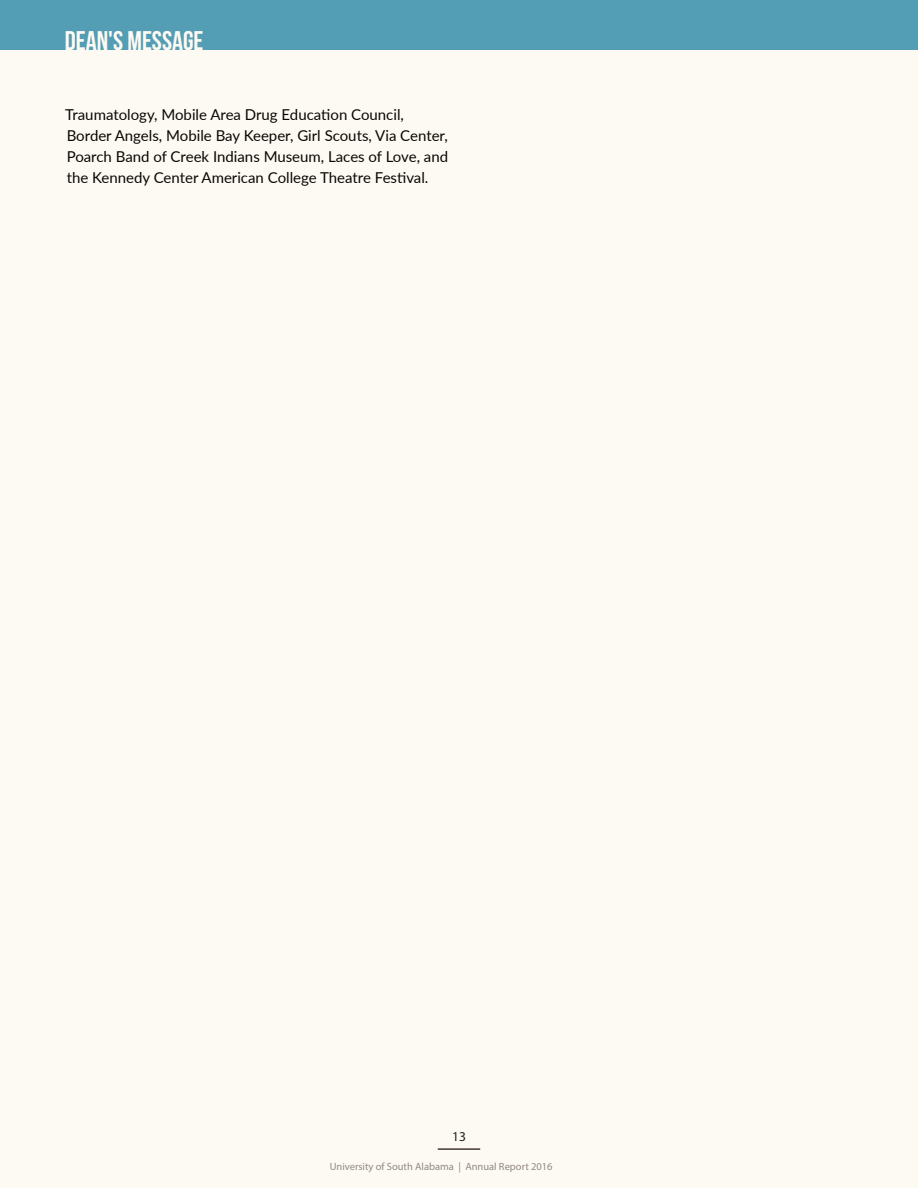
<style>
.page{position:relative;width:918px;height:1188px;background:#fdfaf3}
.page>*{position:absolute;margin:0;border:0;box-sizing:border-box;transform-origin:0 0}
.t1{font:700 27px "Bebas Neue";color:#fdfaf3}
.t2{font:15px/21px "Lato";color:#0a0604}
.t3{font:13.5px "Myriad Pro";color:#231f20}
.t4{font:10.5px "Myriad Pro";color:#928884}
</style>
<div class="page">
<div style="left:0;top:0;width:918px;height:50px;background:#539db5"></div>
<hr style="left:438px;top:1148px;width:42px;height:2px;background:#453638">
<h1 class="t1" style="left:65px;top:26px;width:140px">DEAN'S MESSAGE</h1>
<p class="t2" style="left:65px;top:103px;width:384px">Traumatology, Mobile Area Drug Education Council, Border Angels, Mobile Bay Keeper, Girl Scouts, Via Center, Poarch Band of Creek Indians Museum, Laces of Love, and the Kennedy Center American College Theatre Festival.</p>
<p class="t3" style="left:452px;top:1128px;width:15px">13</p>
<p class="t4" style="left:330px;top:1160px;width:224px">University of South Alabama | Annual Report 2016</p>
</div>
